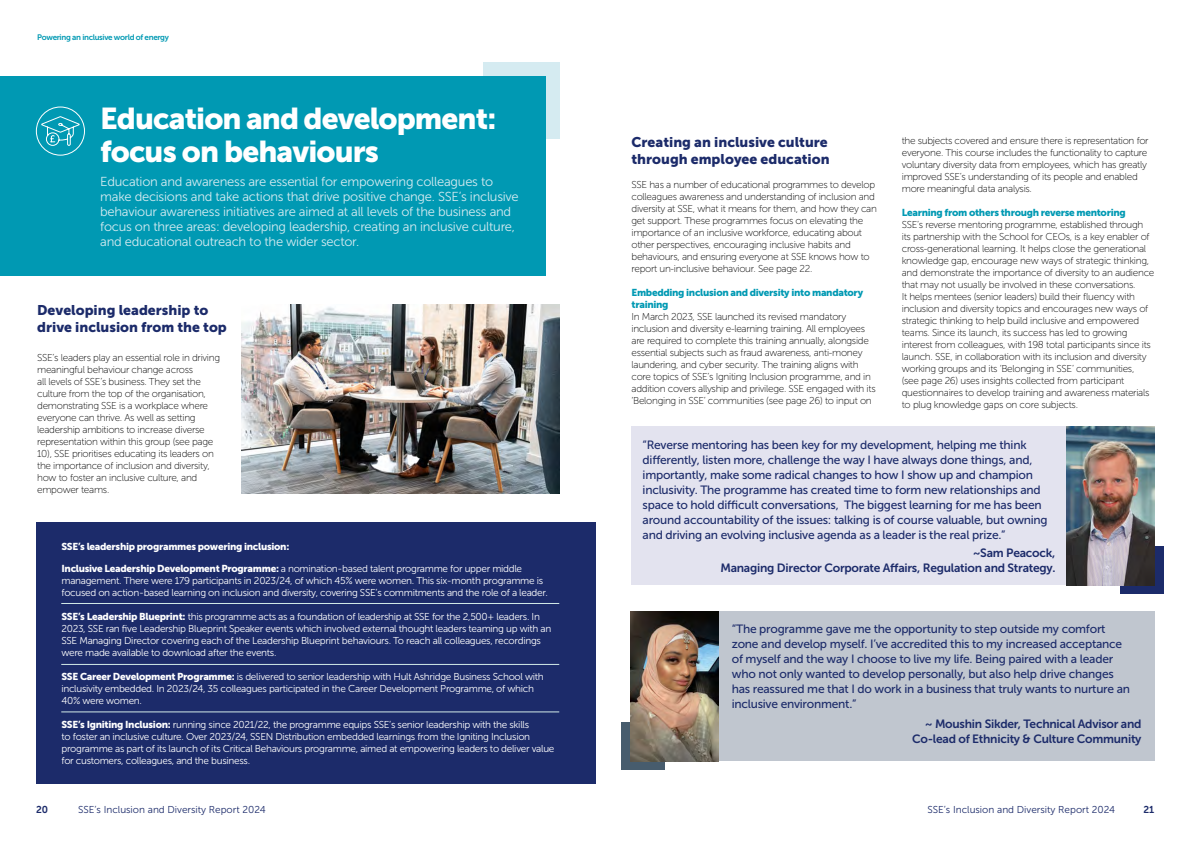
<style>
.page{position:relative;width:1191px;height:842px;background:#fff}
.page>*{position:absolute;margin:0;border:0;box-sizing:border-box;transform-origin:0 0}
.t1{font:30px/33px "Museo Sans 900";letter-spacing:-.03em;color:#fff}
.t2{font:14px/17px "Museo Sans 900";color:#1c2b6a}
.t3{font:13px/15px "Museo Sans 300";letter-spacing:-.02em;color:#d5ebf1}
.t4{font:12px/15px "Museo Sans 500";letter-spacing:-.02em;color:#1c2b6a}
.t5{font:12px/15px "Museo Sans 700";letter-spacing:-.02em;color:#1c2b6a;text-align:right}
.t6{font:10px/12px "Museo Sans 100";letter-spacing:-.03em;color:#000}
.t7{font:10px/12px "Museo Sans 300";letter-spacing:-.03em;color:#fff}
.t8{font:10px/12px "Museo Sans 900";letter-spacing:-.03em;color:#0099b3}
.t9{font:10px "Museo Sans 300";color:#1c2b6a}
.t10{font:10px "Museo Sans 900";letter-spacing:-.03em;color:#fff}
.t11{font:10px "Museo Sans 700";color:#1c2b6a}
.t12{font:8px "Museo Sans 700";letter-spacing:-.04em;color:#0099b3}
.s1{font-family:"Museo Sans 900"}
</style>
<div class="page">
<div style="left:36px;top:522px;width:559px;height:262px;background:#1c2b6a"></div>
<img style="left:241px;top:305px;width:318px;height:189px">
<div style="left:1120px;top:546px;width:43px;height:48px;background:#1c2b6a"></div>
<div style="left:631px;top:427px;width:436px;height:158px;background:#e3e3ef"></div>
<img style="left:1067px;top:427px;width:87px;height:158px">
<div style="left:621px;top:722px;width:44px;height:48px;background:#475c6d"></div>
<div style="left:718px;top:611px;width:437px;height:150px;background:#c0c6cf"></div>
<img style="left:631px;top:611px;width:87px;height:150px">
<hr style="left:61px;top:603px;width:498px;height:1px;background:#d2eae8">
<hr style="left:61px;top:664px;width:498px;height:1px;background:#d2eae8">
<hr style="left:61px;top:712px;width:498px;height:1px;background:#d2eae8">
<div style="left:483px;top:62px;width:76px;height:77px;background:#d5ebf1"></div>
<div style="left:0;top:77px;width:545px;height:199px;background:#0099b3"></div>
<svg style="left:36px;top:106px;width:49px;height:50px"></svg>
<p class="t12" style="left:37px;top:32px;width:133px">Powering an inclusive world of energy</p>
<h1 class="t1" style="left:100px;top:102px;width:398px">Education and development: focus on behaviours</h1>
<p class="t3" style="left:100px;top:174px;width:420px">Education and awareness are essential for empowering colleagues to make decisions and take actions that drive positive change. SSE’s inclusive behaviour awareness initiatives are aimed at all levels of the business and focus on three areas: developing leadership, creating an inclusive culture, and educational outreach to the wider sector.</p>
<h2 class="t2" style="left:37px;top:302px;width:191px">Developing leadership to drive inclusion from the top</h2>
<p class="t6" style="left:37px;top:352px;width:184px">SSE’s leaders play an essential role in driving meaningful behaviour change across<br>all levels of SSE’s business. They set the culture from the top of the organisation, demonstrating SSE is a workplace where everyone can thrive. As well as setting leadership ambitions to increase diverse representation within this group (see page 10), SSE prioritises educating its leaders on the importance of inclusion and diversity, how to foster an inclusive culture, and empower teams.</p>
<p class="t10" style="left:61px;top:541px;width:229px">SSE’s leadership programmes powering inclusion:</p>
<p class="t7" style="left:61px;top:562px;width:488px"><span class="s1">Inclusive Leadership Development Programme:</span> a nomination-based talent programme for upper middle management. There were 179 participants in 2023/24, of which 45% were women. This six-month programme is focused on action-based learning on inclusion and diversity, covering SSE’s commitments and the role of a leader.</p>
<p class="t7" style="left:61px;top:610px;width:491px"><span class="s1">SSE’s Leadership Blueprint:</span> this programme acts as a foundation of leadership at SSE for the 2,500+ leaders. In 2023, SSE ran five Leadership Blueprint Speaker events which involved external thought leaders teaming up with an SSE Managing Director covering each of the Leadership Blueprint behaviours. To reach all colleagues, recordings were made available to download after the events.</p>
<p class="t7" style="left:61px;top:670px;width:484px"><span class="s1">SSE Career Development Programme:</span> is delivered to senior leadership with Hult Ashridge Business School with inclusivity embedded. In 2023/24, 35 colleagues participated in the Career Development Programme, of which<br>40% were women.</p>
<p class="t7" style="left:61px;top:718px;width:494px"><span class="s1">SSE’s Igniting Inclusion:</span> running since 2021/22, the programme equips SSE’s senior leadership with the skills<br>to foster an inclusive culture. Over 2023/24, SSEN Distribution embedded learnings from the Igniting Inclusion programme as part of its launch of its Critical Behaviours programme, aimed at empowering leaders to deliver value for customers, colleagues, and the business.</p>
<p class="t11" style="left:36px;top:804px;width:14px">20</p>
<p class="t9" style="left:78px;top:805px;width:189px">SSE’s Inclusion and Diversity Report 2024</p>
<h2 class="t2" style="left:631px;top:133px;width:200px">Creating an inclusive culture through employee education</h2>
<p class="t6" style="left:631px;top:178px;width:247px">SSE has a number of educational programmes to develop colleagues awareness and understanding of inclusion and diversity at SSE, what it means for them, and how they can get support. These programmes focus on elevating the importance of an inclusive workforce, educating about other perspectives, encouraging inclusive habits and behaviours, and ensuring everyone at SSE knows how to report un-inclusive behaviour. See page 22.</p>
<p class="t8" style="left:631px;top:286px;width:233px">Embedding inclusion and diversity into mandatory training</p>
<p class="t6" style="left:631px;top:310px;width:246px">In March 2023, SSE launched its revised mandatory inclusion and diversity e-learning training. All employees are required to complete this training annually, alongside essential subjects such as fraud awareness, anti-money laundering, and cyber security. The training aligns with core topics of SSE’s Igniting Inclusion programme, and in addition covers allyship and privilege. SSE engaged with its ‘Belonging in SSE’ communities (see page 26) to input on</p>
<p class="t6" style="left:901px;top:134px;width:248px">the subjects covered and ensure there is representation for everyone. This course includes the functionality to capture voluntary diversity data from employees, which has greatly improved SSE’s understanding of its people and enabled more meaningful data analysis.</p>
<p class="t8" style="left:901px;top:206px;width:225px">Learning from others through reverse mentoring</p>
<p class="t6" style="left:901px;top:218px;width:254px">SSE’s reverse mentoring programme, established through its partnership with the School for CEOs, is a key enabler of cross-generational learning. It helps close the generational knowledge gap, encourage new ways of strategic thinking, and demonstrate the importance of diversity to an audience that may not usually be involved in these conversations.<br>It helps mentees (senior leaders) build their fluency with inclusion and diversity topics and encourages new ways of strategic thinking to help build inclusive and empowered teams. Since its launch, its success has led to growing interest from colleagues, with 198 total participants since its launch. SSE, in collaboration with its inclusion and diversity working groups and its ‘Belonging in SSE’ communities,<br>(see page 26) uses insights collected from participant questionnaires to develop training and awareness materials to plug knowledge gaps on core subjects.</p>
<p class="t4" style="left:642px;top:437px;width:406px">“Reverse mentoring has been key for my development, helping me think differently, listen more, challenge the way I have always done things, and, importantly, make some radical changes to how I show up and champion inclusivity. The programme has created time to form new relationships and space to hold difficult conversations, The biggest learning for me has been around accountability of the issues: talking is of course valuable, but owning and driving an evolving inclusive agenda as a leader is the real prize.”</p>
<p class="t5" style="left:720px;top:545px;width:336px">~Sam Peacock,<br>Managing Director Corporate Affairs, Regulation and Strategy.</p>
<p class="t4" style="left:732px;top:622px;width:400px">“The programme gave me the opportunity to step outside my comfort zone and develop myself. I’ve accredited this to my increased acceptance of myself and the way I choose to live my life. Being paired with a leader who not only wanted to develop personally, but also help drive changes has reassured me that I do work in a business that truly wants to nurture an inclusive environment.”</p>
<p class="t5" style="left:912px;top:717px;width:231px">~ Moushin Sikder, Technical Advisor and<br>Co-lead of Ethnicity &amp; Culture Community</p>
<p class="t9" style="left:927px;top:805px;width:189px">SSE’s Inclusion and Diversity Report 2024</p>
<p class="t11" style="left:1143px;top:804px;width:12px">21</p>
</div>
